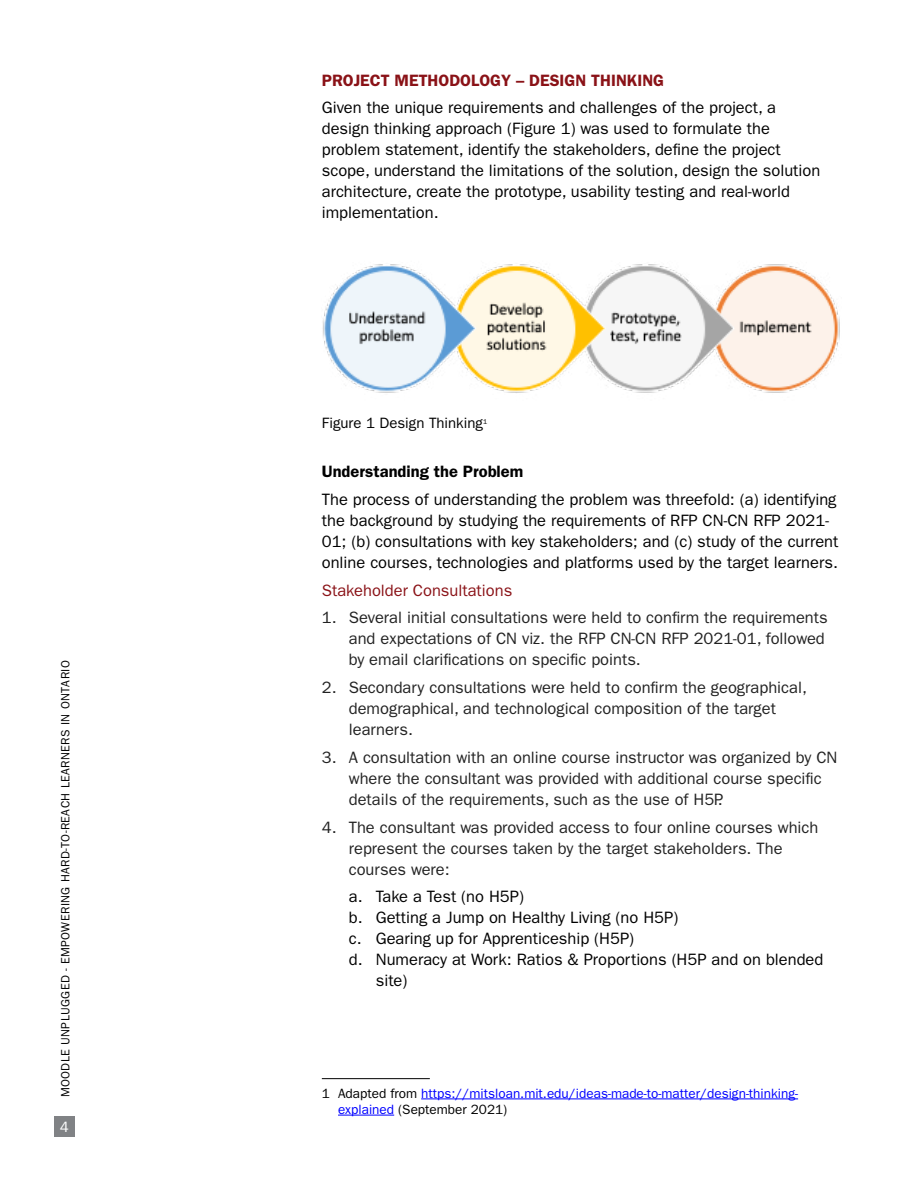
<style>
.page{position:relative;width:918px;height:1188px;background:#fff}
.page>*{position:absolute;margin:0;border:0;box-sizing:border-box;transform-origin:0 0}
.t1{font:16.5px/21px "ITC Franklin Gothic Std";color:#000}
.t2{font:16.5px/21px "ITC Franklin Gothic Std";color:#222}
.t3{font:600 16.5px "ITC Franklin Gothic Std";color:#8a1217}
.t4{font:16.5px "ITC Franklin Gothic Std";color:#8a1217}
.t5{font:600 16.5px "ITC Franklin Gothic Std";color:#000}
.t6{font:15px "ITC Franklin Gothic Std";color:#000}
.t7{font:15px "ITC Franklin Gothic Std";color:#fff}
.t8{font:13.5px/16.2px "ITC Franklin Gothic Std";color:#00f}
.t9{font:12px "ITC Franklin Gothic Std";letter-spacing:.03em;color:#000}
.s1{color:#000}
</style>
<div class="page">
<div style="left:54px;top:1117px;width:20px;height:20px;background:#808285"></div>
<img style="left:322px;top:264px;width:518px;height:129px">
<hr style="left:322px;top:1078px;width:108px;height:1px;background:#000">
<hr style="left:421px;top:1099px;width:377px;height:1px;background:#00f">
<hr style="left:338px;top:1115px;width:56px;height:1px;background:#00f">
<p class="t9" style="left:58px;top:1097px;width:439px;rotate:-90deg">MOODLE UNPLUGGED - EMPOWERING HARD-TO-REACH LEARNERS IN ONTARIO</p>
<p class="t7" style="left:60px;top:1118px;width:10px">4</p>
<p class="t3" style="left:322px;top:70px;width:344px">PROJECT METHODOLOGY – DESIGN THINKING</p>
<p class="t1" style="left:322px;top:97px;width:500px">Given the unique requirements and challenges of the project, a design thinking approach (Figure 1) was used to formulate the problem statement, identify the stakeholders, define the project scope, understand the limitations of the solution, design the solution architecture, create the prototype, usability testing and real-world implementation.</p>
<p class="t6" style="left:322px;top:415px;width:167px">Figure 1 Design Thinking<sup>1</sup></p>
<p class="t5" style="left:322px;top:462px;width:203px">Understanding the Problem</p>
<p class="t1" style="left:322px;top:489px;width:518px">The process of understanding the problem was threefold: (a) identifying the background by studying the requirements of RFP CN-CN RFP 2021- 01; (b) consultations with key stakeholders; and (c) study of the current online courses, technologies and platforms used by the target learners.</p>
<p class="t4" style="left:322px;top:581px;width:192px">Stakeholder Consultations</p>
<p class="t2" style="left:349px;top:607px;width:480px;text-indent:-27px">1. Several initial consultations were held to confirm the requirements and expectations of CN viz. the RFP CN-CN RFP 2021-01, followed by email clarifications on specific points.</p>
<p class="t2" style="left:349px;top:677px;width:460px;text-indent:-27px">2. Secondary consultations were held to confirm the geographical, demographical, and technological composition of the target learners.</p>
<p class="t2" style="left:349px;top:747px;width:490px;text-indent:-27px">3. A consultation with an online course instructor was organized by CN where the consultant was provided with additional course specific details of the requirements, such as the use of H5P.</p>
<p class="t2" style="left:349px;top:817px;width:471px;text-indent:-27px">4. The consultant was provided access to four online courses which represent the courses taken by the target stakeholders. The courses were:</p>
<p class="t1" style="left:349px;top:886px;width:177px">a. Take a Test (no H5P)</p>
<p class="t1" style="left:349px;top:907px;width:331px">b. Getting a Jump on Healthy Living (no H5P)</p>
<p class="t1" style="left:349px;top:928px;width:287px">c. Gearing up for Apprenticeship (H5P)</p>
<p class="t1" style="left:349px;top:949px;width:476px">d. Numeracy at Work: Ratios &amp; Proportions (H5P and on blended</p>
<p class="t1" style="left:376px;top:970px;width:33px">site)</p>
<p class="t8" style="left:338px;top:1085px;width:462px;text-indent:-16px"><span class="s1">1 Adapted from</span> https://mitsloan.mit.edu/ideas-made-to-matter/design-thinking&shy;explained <span class="s1">(September 2021)</span></p>
</div>
